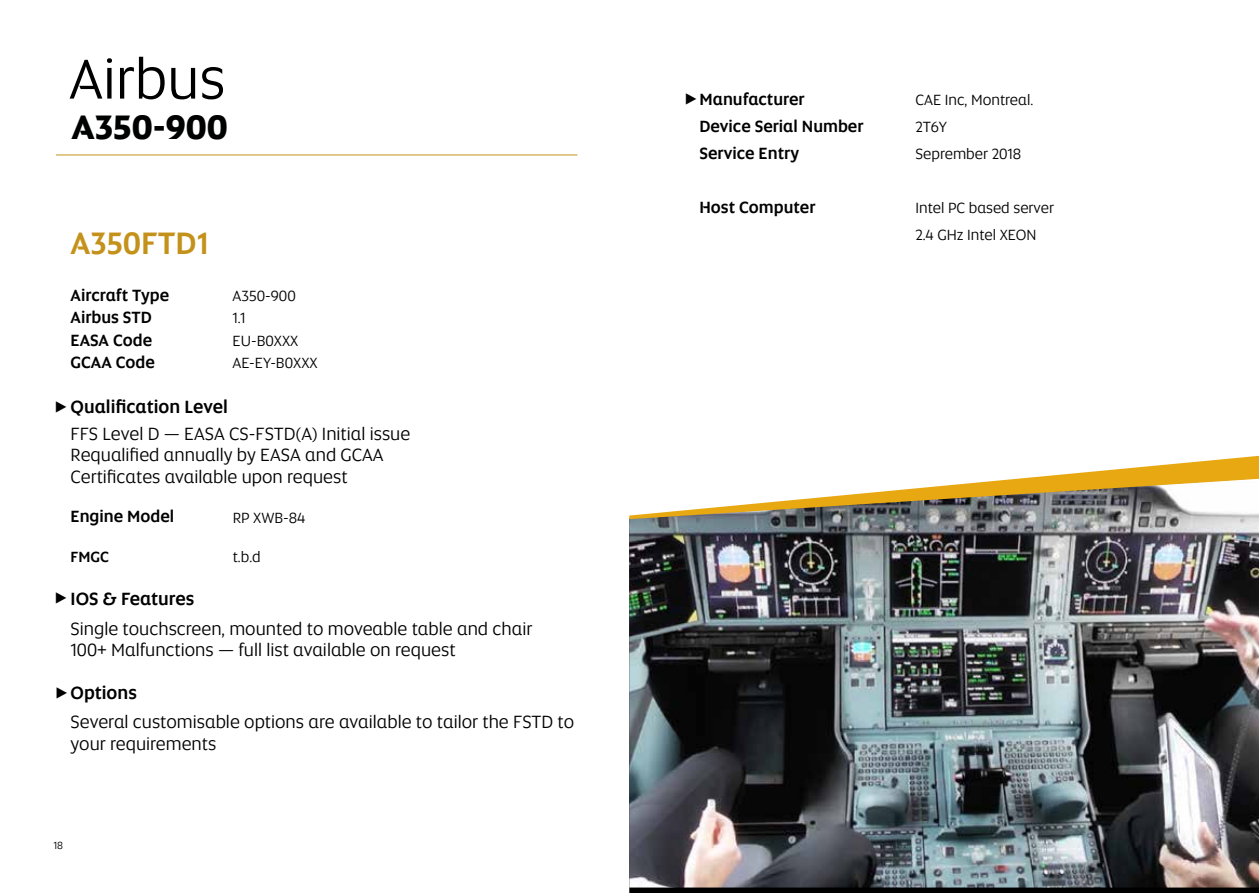
<style>
.page{position:relative;width:1259px;height:893px;background:#fff}
.page>*{position:absolute;margin:0;border:0;box-sizing:border-box;transform-origin:0 0}
.t1{font:57px "Etihad Altis";color:#000}
.t2{font:700 34.5px "Etihad Altis";color:#000101}
.t3{font:500 31.5px "Etihad Altis";color:#c4921b}
.t4{font:18px/27px "Etihad Altis";color:#000}
.t5{font:500 18px "Etihad Altis";color:#000}
.t6{font:500 16.5px "Etihad Altis";color:#000}
.t7{font:15px/27px "Etihad Altis";color:#000}
.t8{font:500 15px "Etihad Altis";color:#000}
.t9{font:10.5px "Etihad Altis";color:#000}
.s1{font-weight:500}
.s2{font-weight:400;font-size:18px}
</style>
<div class="page">
<hr style="left:56px;top:155px;width:521px;height:1px;background:#c4921b">
<img style="left:629px;top:519px;width:630px;height:368px">
<svg style="left:629px;top:456px;width:630px;height:63px"></svg>
<h1 class="t1" style="left:69px;top:39px;width:158px">Airbus</h1>
<h2 class="t2" style="left:71px;top:101px;width:158px">A350-900</h2>
<h3 class="t3" style="left:71px;top:220px;width:139px">A350FTD1</h3>
<p class="t6" style="left:71px;top:283px;width:100px">Aircraft Type</p>
<p class="t7" style="left:233px;top:282px;width:65px">A350-900</p>
<p class="t6" style="left:71px;top:305px;width:83px">Airbus STD</p>
<p class="t7" style="left:233px;top:304px;width:14px">1.1</p>
<p class="t6" style="left:71px;top:328px;width:83px">EASA Code</p>
<p class="t7" style="left:233px;top:327px;width:67px">EU-B0XXX</p>
<p class="t6" style="left:71px;top:350px;width:86px">GCAA Code</p>
<p class="t7" style="left:233px;top:349px;width:87px">AE-EY-B0XXX</p>
<p class="t4" style="left:71px;top:392px;width:341px;text-indent:-17px">⊲<span class="s1">Qualification Level<br></span>FFS Level D — EASA CS-FSTD(A) Initial issue</p>
<p class="t4" style="left:71px;top:444px;width:315px;line-height:21.6px">Requalified annually by EASA and GCAA<br>Certificates available upon request</p>
<p class="t6" style="left:71px;top:504px;width:105px">Engine Model</p>
<p class="t8" style="left:71px;top:546px;width:40px">FMGC</p>
<p class="t5" style="left:71px;top:585px;width:125px">IOS &amp; Features</p>
<p class="t4" style="left:71px;top:617px;width:463px;line-height:21px">Single touchscreen, mounted to moveable table and chair<br>100+ Malfunctions — full list available on request</p>
<p class="t4" style="left:71px;top:677px;width:505px;line-height:29.5px;text-indent:-16px">⊲<span class="s1">Options<br></span>Several customisable options are available to tailor the FSTD to</p>
<p class="t4" style="left:71px;top:730px;width:147px">your requirements</p>
<p class="t7" style="left:233px;top:504px;width:74px">RP XWB-84</p>
<p class="t7" style="left:233px;top:543px;width:30px">t.b.d</p>
<p class="t4" style="left:54px;top:583px;width:16px">⊲</p>
<p class="t9" style="left:53px;top:838px;width:11px">18</p>
<p class="t6" style="left:684px;top:87px;width:122px"><span class="s2">⊲</span>Manufacturer</p>
<p class="t7" style="left:915px;top:86px;width:119px">CAE Inc, Montreal.</p>
<p class="t6" style="left:699px;top:114px;width:166px">Device Serial Number</p>
<p class="t7" style="left:915px;top:113px;width:33px">2T6Y</p>
<p class="t6" style="left:699px;top:141px;width:101px">Service Entry</p>
<p class="t7" style="left:915px;top:140px;width:107px">Seprember 2018</p>
<p class="t6" style="left:699px;top:195px;width:118px">Host Computer</p>
<p class="t7" style="left:915px;top:194px;width:140px">Intel PC based server<br>2.4 GHz Intel XEON</p>
</div>
